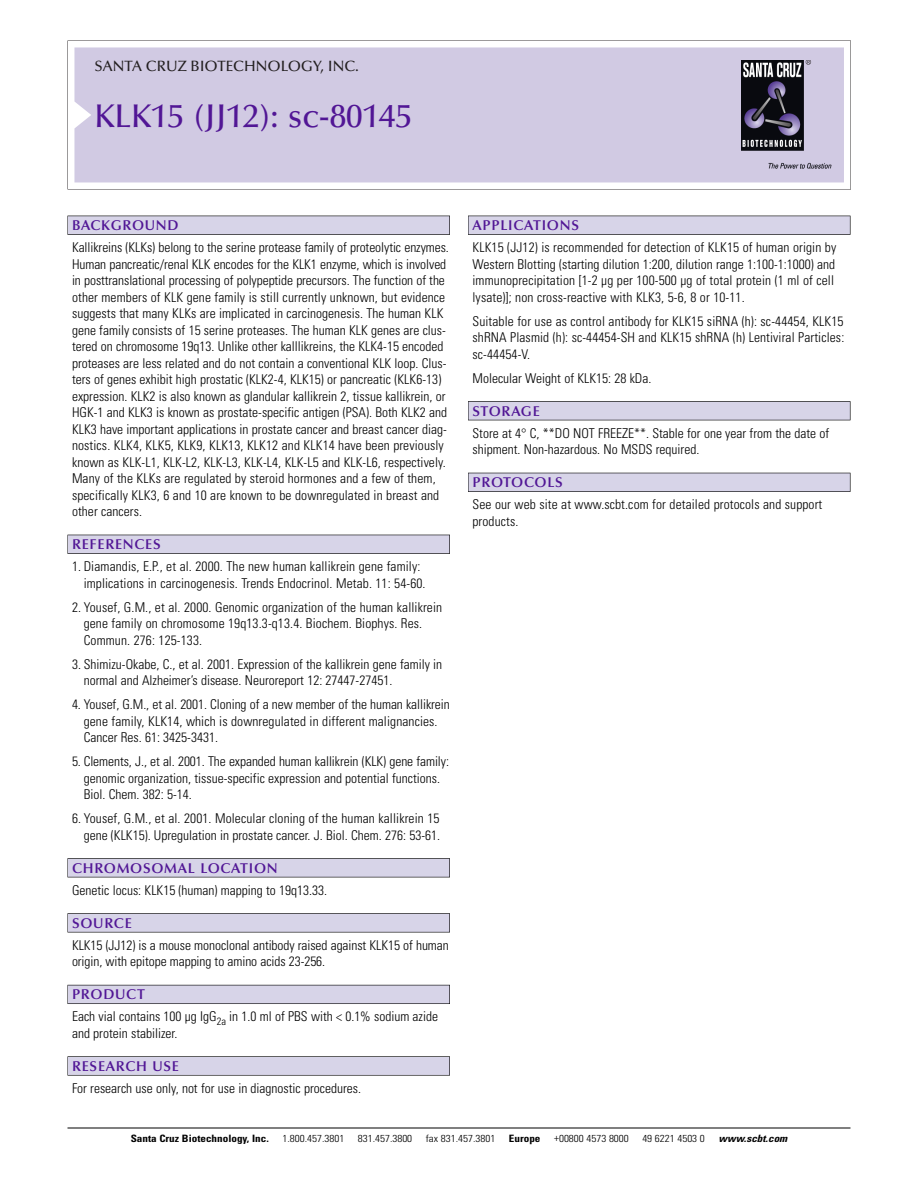
<style>
.page{position:relative;width:918px;height:1188px;background:#fff}
.page>*{position:absolute;margin:0;border:0;box-sizing:border-box;transform-origin:0 0}
.t1{font:500 33px "Optima";color:#511695}
.t2{font:500 15px "Optima";color:#231f20}
.t3{font:600 14.25px "Optima";letter-spacing:.05em;color:#511695}
.t4{font:300 condensed 13.5px/16.5px "Univers";color:#000}
.t5{font:300 condensed 10.2px "Univers";color:#000;scale:1.1 1}
.t6{font:700 condensed 10.2px "Univers";color:#000;scale:1.1 1}
.t7{font:italic 700 condensed 10.2px "Univers";color:#000;scale:1.1 1}
</style>
<div class="page">
<svg style="left:68px;top:40px;width:783px;height:149px"></svg>
<div style="left:74px;top:47px;width:770px;height:135px;background:#d1cae3"></div>
<img style="left:741px;top:60px;width:90px;height:108px">
<div style="left:68px;top:216px;width:382px;height:19px;background:#535256"></div>
<div style="left:68px;top:216px;width:381px;height:18px;background:#d7d4e8"></div>
<div style="left:68px;top:535px;width:382px;height:19px;background:#525156"></div>
<div style="left:68px;top:535px;width:381px;height:18px;background:#d7d4e8"></div>
<div style="left:68px;top:858px;width:382px;height:19px;background:#545357"></div>
<div style="left:68px;top:859px;width:381px;height:18px;background:#d7d4e8"></div>
<div style="left:68px;top:913px;width:382px;height:19px;background:#575659"></div>
<div style="left:68px;top:914px;width:381px;height:18px;background:#d7d4e8"></div>
<div style="left:68px;top:985px;width:382px;height:19px;background:#595860"></div>
<div style="left:68px;top:985px;width:381px;height:18px;background:#d7d4e8"></div>
<svg style="left:68px;top:1056px;width:382px;height:20px"></svg>
<div style="left:68px;top:1057px;width:381px;height:18px;background:#d7d4e8"></div>
<div style="left:468px;top:216px;width:382px;height:19px;background:#535256"></div>
<div style="left:468px;top:216px;width:382px;height:18px;background:#d7d4e8"></div>
<div style="left:468px;top:401px;width:382px;height:19px;background:#515155"></div>
<div style="left:468px;top:402px;width:382px;height:18px;background:#d7d4e8"></div>
<div style="left:468px;top:473px;width:382px;height:19px;background:#515057"></div>
<div style="left:468px;top:473px;width:382px;height:18px;background:#d7d4e8"></div>
<hr style="left:68px;top:1128px;width:782px;height:1px;background:#000">
<p class="t2" style="left:94px;top:60px;width:266px">SANTA CRUZ BIOTECHNOLOGY, INC.</p>
<p class="t1" style="left:94px;top:102px;width:319px">KLK15 (JJ12): sc-80145</p>
<p class="t3" style="left:72px;top:219px;width:108px">BACKGROUND</p>
<p class="t4" style="left:72px;top:240px;width:378px">Kallikreins (KLKs) belong to the serine protease family of proteolytic enzymes.<br>Human pancreatic/renal KLK encodes for the KLK1 enzyme, which is involved in posttranslational processing of polypeptide precursors. The function of the other members of KLK gene family is still currently unknown, but evidence suggests that many KLKs are implicated in carcinogenesis. The human KLK gene family consists of 15 serine proteases. The human KLK genes are clus&shy;tered on chromosome 19q13. Unlike other kalllikreins, the KLK4-15 encoded proteases are less related and do not contain a conventional KLK loop. Clus&shy;ters of genes exhibit high prostatic (KLK2-4, KLK15) or pancreatic (KLK6-13) expression. KLK2 is also known as glandular kallikrein 2, tissue kallikrein, or HGK-1 and KLK3 is known as prostate-specific antigen (PSA). Both KLK2 and KLK3 have important applications in prostate cancer and breast cancer diag&shy;nostics. KLK4, KLK5, KLK9, KLK13, KLK12 and KLK14 have been previously known as KLK-L1, KLK-L2, KLK-L3, KLK-L4, KLK-L5 and KLK-L6, respectively.<br>Many of the KLKs are regulated by steroid hormones and a few of them, specifically KLK3, 6 and 10 are known to be downregulated in breast and other cancers.</p>
<p class="t3" style="left:72px;top:538px;width:90px">REFERENCES</p>
<p class="t4" style="left:84px;top:559px;width:343px;text-indent:-12px">1. Diamandis, E.P., et al. 2000. The new human kallikrein gene family: implications in carcinogenesis. Trends Endocrinol. Metab. 11: 54-60.</p>
<p class="t4" style="left:84px;top:600px;width:360px;text-indent:-12px">2. Yousef, G.M., et al. 2000. Genomic organization of the human kallikrein gene family on chromosome 19q13.3-q13.4. Biochem. Biophys. Res.<br>Commun. 276: 125-133.</p>
<p class="t4" style="left:84px;top:657px;width:360px;text-indent:-12px">3. Shimizu-Okabe, C., et al. 2001. Expression of the kallikrein gene family in normal and Alzheimer’s disease. Neuroreport 12: 27447-27451.</p>
<p class="t4" style="left:84px;top:697px;width:368px;text-indent:-12px">4. Yousef, G.M., et al. 2001. Cloning of a new member of the human kallikrein gene family, KLK14, which is downregulated in different malignancies.<br>Cancer Res. 61: 3425-3431.</p>
<p class="t4" style="left:84px;top:754px;width:367px;text-indent:-12px">5. Clements, J., et al. 2001. The expanded human kallikrein (KLK) gene family: genomic organization, tissue-specific expression and potential functions.<br>Biol. Chem. 382: 5-14.</p>
<p class="t4" style="left:72px;top:811px;width:370px;text-align:right">6. Yousef, G.M., et al. 2001. Molecular cloning of the human kallikrein 15 gene (KLK15). Upregulation in prostate cancer. J. Biol. Chem. 276: 53-61.</p>
<p class="t3" style="left:72px;top:862px;width:207px">CHROMOSOMAL LOCATION</p>
<p class="t4" style="left:72px;top:883px;width:257px">Genetic locus: KLK15 (human) mapping to 19q13.33.</p>
<p class="t3" style="left:72px;top:917px;width:61px">SOURCE</p>
<p class="t4" style="left:72px;top:938px;width:378px">KLK15 (JJ12) is a mouse monoclonal antibody raised against KLK15 of human origin, with epitope mapping to amino acids 23-256.</p>
<p class="t3" style="left:72px;top:988px;width:74px">PRODUCT</p>
<p class="t4" style="left:72px;top:1010px;width:368px">Each vial contains 100 µg IgG<sub>2a</sub> in 1.0 ml of PBS with &lt; 0.1% sodium azide and protein stabilizer.</p>
<p class="t3" style="left:72px;top:1060px;width:109px">RESEARCH USE</p>
<p class="t4" style="left:72px;top:1081px;width:291px">For research use only, not for use in diagnostic procedures.</p>
<p class="t3" style="left:473px;top:219px;width:108px">APPLICATIONS</p>
<p class="t4" style="left:473px;top:240px;width:365px">KLK15 (JJ12) is recommended for detection of KLK15 of human origin by Western Blotting (starting dilution 1:200, dilution range 1:100-1:1000) and immunoprecipitation [1-2 µg per 100-500 µg of total protein (1 ml of cell lysate)]; non cross-reactive with KLK3, 5-6, 8 or 10-11.</p>
<p class="t4" style="left:473px;top:314px;width:373px;text-align:justify">Suitable for use as control antibody for KLK15 siRNA (h): sc-44454, KLK15 shRNA Plasmid (h): sc-44454-SH and KLK15 shRNA (h) Lentiviral Particles: sc-44454-V.</p>
<p class="t4" style="left:473px;top:371px;width:180px">Molecular Weight of KLK15: 28 kDa.</p>
<p class="t3" style="left:473px;top:405px;width:69px">STORAGE</p>
<p class="t4" style="left:473px;top:426px;width:358px">Store at 4° C, **DO NOT FREEZE**. Stable for one year from the date of shipment. Non-hazardous. No MSDS required.</p>
<p class="t3" style="left:473px;top:476px;width:92px">PROTOCOLS</p>
<p class="t4" style="left:473px;top:498px;width:351px">See our web site at www.scbt.com for detailed protocols and support products.</p>
<p class="t6" style="left:131px;top:1135px;width:127px">Santa Cruz Biotechnology, Inc.</p>
<p class="t5" style="left:282px;top:1135px;width:58px">1.800.457.3801</p>
<p class="t5" style="left:358px;top:1135px;width:51px">831.457.3800</p>
<p class="t5" style="left:426px;top:1135px;width:65px">fax 831.457.3801</p>
<p class="t6" style="left:509px;top:1135px;width:30px">Europe</p>
<p class="t5" style="left:554px;top:1135px;width:69px">+00800 4573 8000</p>
<p class="t5" style="left:642px;top:1135px;width:58px">49 6221 4503 0</p>
<p class="t7" style="left:719px;top:1135px;width:66px">www.scbt.com</p>
</div>
